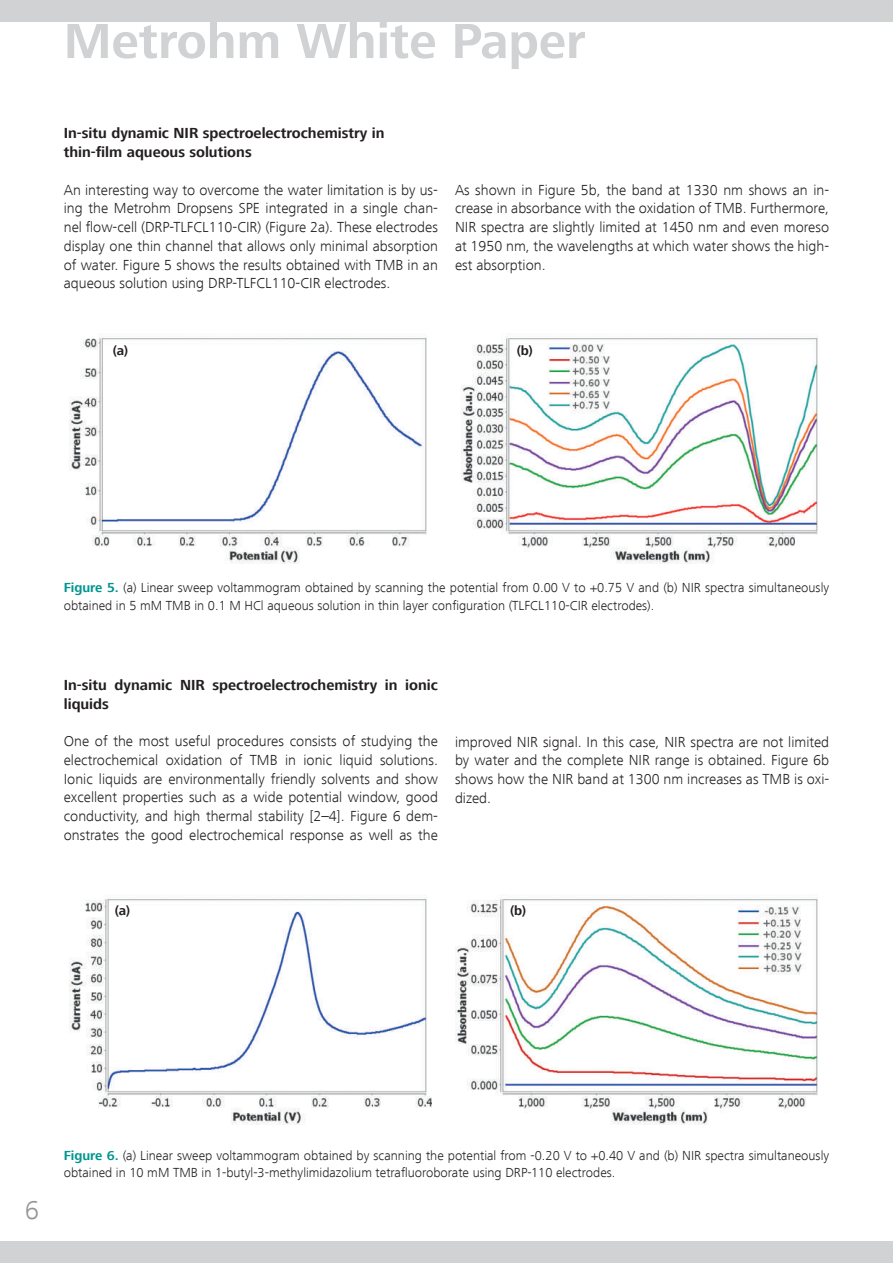
<style>
.page{position:relative;width:893px;height:1263px;background:#fff}
.page>*{position:absolute;margin:0;border:0;box-sizing:border-box;transform-origin:0 0}
.t1{font:700 51px "Frutiger Next LT";color:#d1d2d4}
.t2{font:300 27px "Frutiger Next LT";color:#939598}
.t3{font:300 15px/18.8px "Frutiger Next LT";color:#231f20;text-align:justify}
.t4{font:700 15px/18.8px "Frutiger Next LT";color:#231f20}
.t5{font:300 13.5px/17.2px "Frutiger Next LT";color:#231f20}
.t6{font:700 13.5px "Frutiger Next LT";color:#231f20}
.s1{font-weight:700;color:#00968f}
</style>
<div class="page">
<div style="left:0;top:0;width:893px;height:21px;background:#d1d2d4"></div>
<div style="left:0;top:1242px;width:893px;height:21px;background:#d1d2d4"></div>
<img style="left:69px;top:336px;width:358px;height:228px">
<img style="left:461px;top:336px;width:357px;height:228px">
<img style="left:69px;top:897px;width:363px;height:228px">
<img style="left:455px;top:894px;width:363px;height:231px">
<h1 class="t1" style="left:64px;top:13px;width:523px">Metrohm White Paper</h1>
<p class="t4" style="left:64px;top:124px;width:322px">In-situ dynamic NIR spectroelectrochemistry in thin-film aqueous solutions</p>
<p class="t3" style="left:64px;top:180px;width:376px">An interesting way to overcome the water limitation is by us&shy;ing the Metrohm Dropsens SPE integrated in a single chan&shy;nel flow-cell (DRP-TLFCL110-CIR) (Figure 2a). These electrodes display one thin channel that allows only minimal absorption of water. Figure 5 shows the results obtained with TMB in an aqueous solution using DRP-TLFCL110-CIR electrodes.</p>
<p class="t3" style="left:455px;top:180px;width:376px">As shown in Figure 5b, the band at 1330 nm shows an in&shy;crease in absorbance with the oxidation of TMB. Furthermore, NIR spectra are slightly limited at 1450 nm and even moreso at 1950 nm, the wavelengths at which water shows the high&shy;est absorption.</p>
<p class="t6" style="left:113px;top:343px;width:17px">(a)</p>
<p class="t6" style="left:517px;top:343px;width:18px">(b)</p>
<p class="t5" style="left:64px;top:579px;width:767px"><span class="s1">Figure 5.</span> (a) Linear sweep voltammogram obtained by scanning the potential from 0.00 V to +0.75 V and (b) NIR spectra simultaneously obtained in 5 mM TMB in 0.1 M HCl aqueous solution in thin layer configuration (TLFCL110-CIR electrodes).</p>
<p class="t4" style="left:64px;top:675px;width:376px">In-situ dynamic NIR spectroelectrochemistry in ionic liquids</p>
<p class="t3" style="left:64px;top:732px;width:376px">One of the most useful procedures consists of studying the electrochemical oxidation of TMB in ionic liquid solutions.<br>Ionic liquids are environmentally friendly solvents and show excellent properties such as a wide potential window, good conductivity, and high thermal stability [2–4]. Figure 6 dem&shy;onstrates the good electrochemical response as well as the</p>
<p class="t3" style="left:455px;top:732px;width:376px">improved NIR signal. In this case, NIR spectra are not limited by water and the complete NIR range is obtained. Figure 6b shows how the NIR band at 1300 nm increases as TMB is oxi&shy;dized.</p>
<p class="t6" style="left:115px;top:903px;width:17px">(a)</p>
<p class="t6" style="left:510px;top:903px;width:18px">(b)</p>
<h2 class="t2" style="left:25px;top:1195px;width:16px">6</h2>
<p class="t5" style="left:64px;top:1147px;width:767px"><span class="s1">Figure 6.</span> (a) Linear sweep voltammogram obtained by scanning the potential from -0.20 V to +0.40 V and (b) NIR spectra simultaneously obtained in 10 mM TMB in 1-butyl-3-methylimidazolium tetrafluoroborate using DRP-110 electrodes.</p>
</div>
